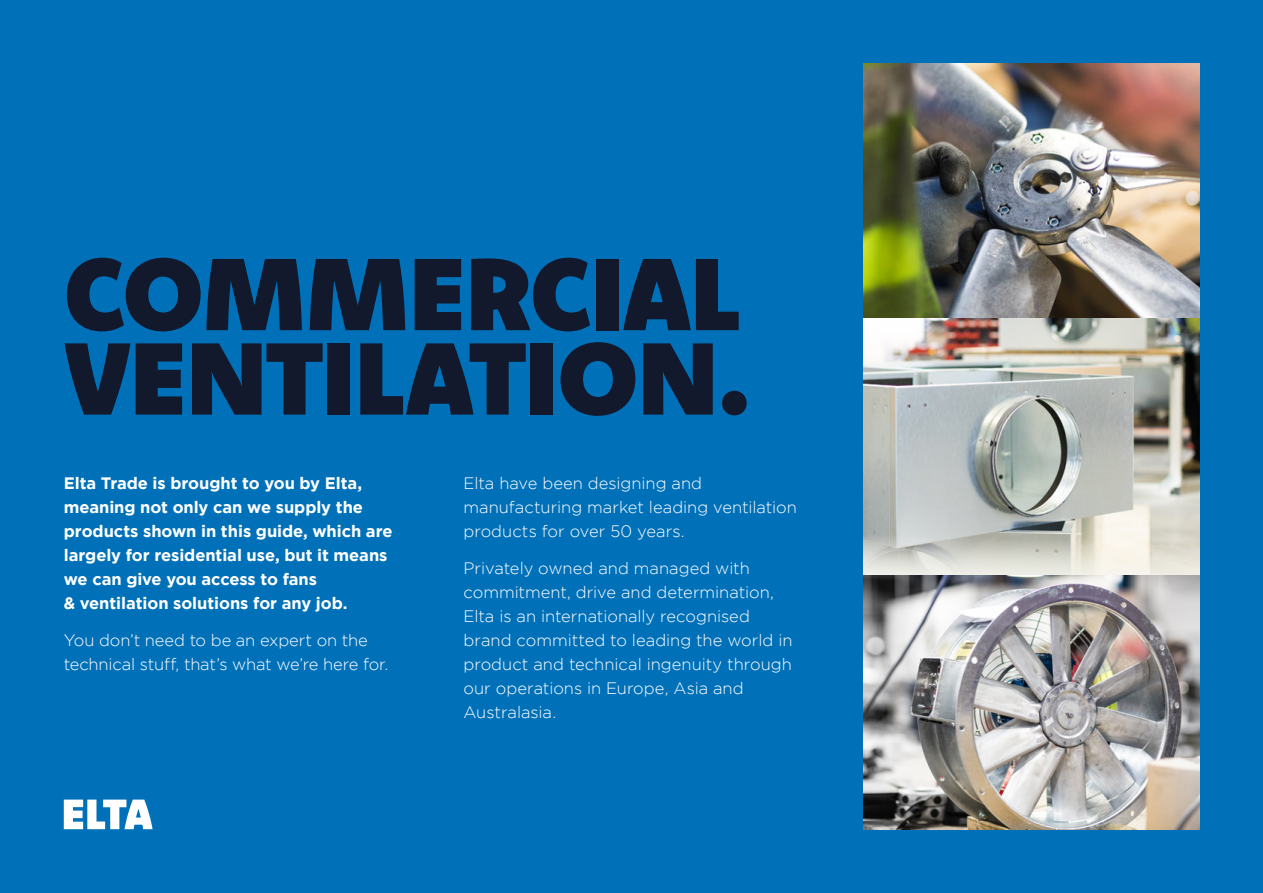
<style>
.page{position:relative;width:1263px;height:893px;background:#0071b9}
.page>*{position:absolute;margin:0;border:0;box-sizing:border-box;transform-origin:0 0}
.t1{font:900 102.6px/84.4px "Komet";letter-spacing:-.005em;color:#12192c}
.t2{font:300 16.5px/24px "Gotham";letter-spacing:-.005em;color:#fff}
.t3{font:700 16.5px/24px "Gotham";letter-spacing:-.005em;color:#fff}
</style>
<div class="page">
<svg style="left:64px;top:800px;width:89px;height:29px"></svg>
<img style="left:863px;top:64px;width:336px;height:765px">
<h1 class="t1" style="left:64px;top:249px;width:688px">COMMERCIAL<br>VENTILATION.</h1>
<p class="t3" style="left:64px;top:470px;width:330px">Elta Trade is brought to you by Elta, meaning not only can we supply the products shown in this guide, which are largely for residential use, but it means we can give you access to fans<br>&amp; ventilation solutions for any job.</p>
<p class="t2" style="left:64px;top:628px;width:326px">You don’t need to be an expert on the technical stuff, that’s what we’re here for.</p>
<p class="t2" style="left:463px;top:471px;width:335px">Elta have been designing and manufacturing market leading ventilation products for over 50 years.</p>
<p class="t2" style="left:463px;top:555px;width:330px">Privately owned and managed with commitment, drive and determination, Elta is an internationally recognised brand committed to leading the world in product and technical ingenuity through our operations in Europe, Asia and Australasia.</p>
</div>
